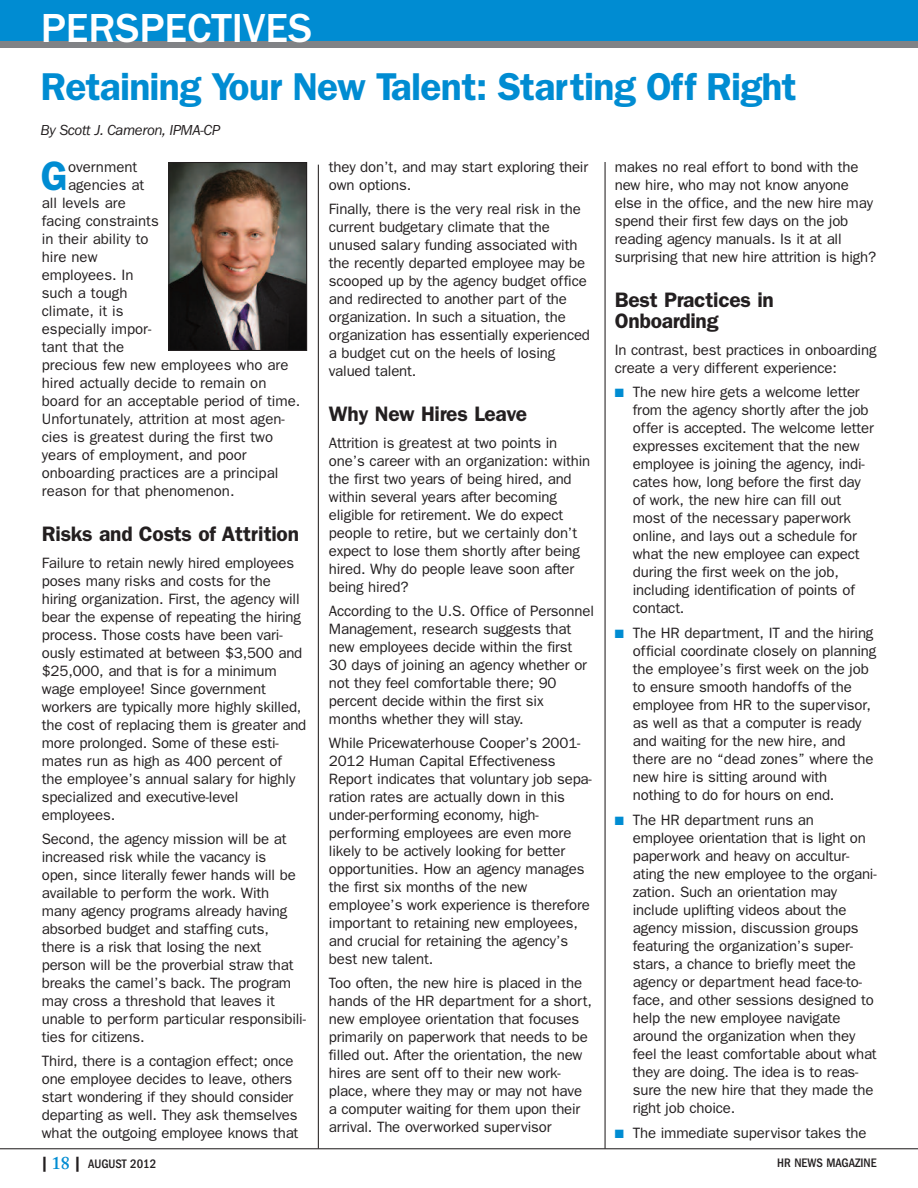
<style>
.page{position:relative;width:918px;height:1188px;background:#fff}
.page>*{position:absolute;margin:0;border:0;box-sizing:border-box;transform-origin:0 0}
.t1{font:500 42px "Franklin Gothic";color:#fff}
.t2{font:600 41.25px "Franklin Gothic";color:#008cd2}
.t3{font:600 39px "Franklin Gothic";letter-spacing:-.02em;color:#008cd2}
.t4{font:600 21px/21px "Franklin Gothic";letter-spacing:-.015em;color:#231f20}
.t5{font:15px/18px "Franklin Gothic";letter-spacing:-.01em;color:#231f20}
.t6{font:italic 15px "Franklin Gothic";letter-spacing:-.025em;color:#231f20}
.t7{font:500 condensed 12.75px "Franklin Gothic";color:#231f20}
.s1{color:#008cd2}
.s2{font-weight:600;font-size:15px}
.s3{font-family:"Adobe Caslon";font-weight:600;font-stretch:normal;font-size:18px;color:#008cd2}
</style>
<div class="page">
<hr style="left:915px;top:0;width:3px;height:44px;background:#008cd2">
<div style="left:0;top:0;width:917px;height:44px;background:#008cd2"></div>
<hr style="left:0;top:1148px;width:918px;height:1px;background:#231f20">
<div style="left:0;top:42px;width:917px;height:6px;background:#808285"></div>
<hr style="left:318px;top:165px;width:1px;height:983px;background:#231f20">
<hr style="left:605px;top:162px;width:1px;height:987px;background:#231f20">
<img style="left:170px;top:164px;width:135px;height:185px">
<div style="left:168px;top:162px;width:139px;height:189px;border:1px solid #231f20"></div>
<h1 class="t1" style="left:41px;top:14px;width:273px">PERSPECTIVES</h1>
<h3 class="t3" style="left:41px;top:64px;width:758px">Retaining Your New Talent: Starting Off Right</h3>
<p class="t6" style="left:41px;top:125px;width:181px">By Scott J. Cameron, IPMA-CP</p>
<h2 class="t2" style="left:41px;top:152px;width:29px">G</h2>
<p class="t5" style="left:68px;top:158px;width:71px">overnment</p>
<p class="t5" style="left:68px;top:176px;width:78px">agencies at</p>
<p class="t5" style="left:42px;top:194px;width:86px">all levels are</p>
<p class="t5" style="left:42px;top:212px;width:119px">facing constraints</p>
<p class="t5" style="left:42px;top:230px;width:108px">in their ability to</p>
<p class="t5" style="left:42px;top:248px;width:57px">hire new</p>
<p class="t5" style="left:42px;top:266px;width:93px">employees. In</p>
<p class="t5" style="left:42px;top:284px;width:87px">such a tough</p>
<p class="t5" style="left:42px;top:302px;width:83px">climate, it is</p>
<p class="t5" style="left:42px;top:320px;width:111px">especially impor-</p>
<p class="t5" style="left:42px;top:338px;width:84px">tant that the</p>
<p class="t5" style="left:42px;top:356px;width:248px">precious few new employees who are</p>
<p class="t5" style="left:42px;top:374px;width:226px">hired actually decide to remain on</p>
<p class="t5" style="left:42px;top:392px;width:260px">board for an acceptable period of time.</p>
<p class="t5" style="left:42px;top:410px;width:245px">Unfortunately, attrition at most agen-</p>
<p class="t5" style="left:42px;top:428px;width:233px">cies is greatest during the first two</p>
<p class="t5" style="left:42px;top:446px;width:206px">years of employment, and poor</p>
<p class="t5" style="left:42px;top:464px;width:238px">onboarding practices are a principal</p>
<p class="t5" style="left:42px;top:482px;width:194px">reason for that phenomenon.</p>
<h3 class="t4" style="left:42px;top:524px;width:259px">Risks and Costs of Attrition</h3>
<p class="t5" style="left:42px;top:554px;width:266px">Failure to retain newly hired employees poses many risks and costs for the hiring organization. First, the agency will bear the expense of repeating the hiring process. Those costs have been vari&shy;ously estimated at between $3,500 and $25,000, and that is for a minimum wage employee! Since government workers are typically more highly skilled, the cost of replacing them is greater and more prolonged. Some of these esti&shy;mates run as high as 400 percent of the employee’s annual salary for highly specialized and executive-level employees.</p>
<p class="t5" style="left:42px;top:830px;width:266px">Second, the agency mission will be at increased risk while the vacancy is open, since literally fewer hands will be available to perform the work. With many agency programs already having absorbed budget and staffing cuts, there is a risk that losing the next person will be the proverbial straw that breaks the camel’s back. The program may cross a threshold that leaves it unable to perform particular responsibili&shy;ties for citizens.</p>
<p class="t5" style="left:42px;top:1052px;width:258px">Third, there is a contagion effect; once one employee decides to leave, others start wondering if they should consider departing as well. They ask themselves what the outgoing employee knows that</p>
<p class="t5" style="left:329px;top:158px;width:261px">they don’t, and may start exploring their own options.</p>
<p class="t5" style="left:329px;top:200px;width:263px">Finally, there is the very real risk in the current budgetary climate that the unused salary funding associated with the recently departed employee may be scooped up by the agency budget office and redirected to another part of the organization. In such a situation, the organization has essentially experienced a budget cut on the heels of losing valued talent.</p>
<h3 class="t4" style="left:329px;top:404px;width:200px">Why New Hires Leave</h3>
<p class="t5" style="left:329px;top:434px;width:263px">Attrition is greatest at two points in one’s career with an organization: within the first two years of being hired, and within several years after becoming eligible for retirement. We do expect people to retire, but we certainly don’t expect to lose them shortly after being hired. Why do people leave soon after being hired?</p>
<p class="t5" style="left:329px;top:602px;width:267px">According to the U.S. Office of Personnel Management, research suggests that new employees decide within the first 30 days of joining an agency whether or not they feel comfortable there; 90 percent decide within the first six months whether they will stay.</p>
<p class="t5" style="left:329px;top:734px;width:264px">While Pricewaterhouse Cooper’s 2001- 2012 Human Capital Effectiveness Report indicates that voluntary job sepa&shy;ration rates are actually down in this under-performing economy, high&shy;performing employees are even more likely to be actively looking for better opportunities. How an agency manages the first six months of the new employee’s work experience is therefore important to retaining new employees, and crucial for retaining the agency’s best new talent.</p>
<p class="t5" style="left:329px;top:974px;width:265px">Too often, the new hire is placed in the hands of the HR department for a short, new employee orientation that focuses primarily on paperwork that needs to be filled out. After the orientation, the new hires are sent off to their new work&shy;place, where they may or may not have a computer waiting for them upon their arrival. The overworked supervisor</p>
<p class="t5" style="left:615px;top:158px;width:263px">makes no real effort to bond with the new hire, who may not know anyone else in the office, and the new hire may spend their first few days on the job reading agency manuals. Is it at all surprising that new hire attrition is high?</p>
<h3 class="t4" style="left:615px;top:290px;width:161px">Best Practices in<br>Onboarding</h3>
<p class="t5" style="left:615px;top:341px;width:263px">In contrast, best practices in onboarding create a very different experience:</p>
<p class="t5" style="left:633px;top:383px;width:242px;text-indent:-18px"><span class="s1">■</span> The new hire gets a welcome letter from the agency shortly after the job offer is accepted. The welcome letter expresses excitement that the new employee is joining the agency, indi&shy;cates how, long before the first day of work, the new hire can fill out most of the necessary paperwork online, and lays out a schedule for what the new employee can expect during the first week on the job, including identification of points of contact.</p>
<p class="t5" style="left:633px;top:624px;width:245px;text-indent:-18px"><span class="s1">■</span> The HR department, IT and the hiring official coordinate closely on planning the employee’s first week on the job to ensure smooth handoffs of the employee from HR to the supervisor, as well as that a computer is ready and waiting for the new hire, and there are no “dead zones” where the new hire is sitting around with nothing to do for hours on end.</p>
<p class="t5" style="left:633px;top:811px;width:245px;text-indent:-18px"><span class="s1">■</span> The HR department runs an employee orientation that is light on paperwork and heavy on accultur&shy;ating the new employee to the organi&shy;zation. Such an orientation may include uplifting videos about the agency mission, discussion groups featuring the organization’s super&shy;stars, a chance to briefly meet the agency or department head face-to&shy;face, and other sessions designed to help the new employee navigate around the organization when they feel the least comfortable about what they are doing. The idea is to reas&shy;sure the new hire that they made the right job choice.</p>
<p class="t5" style="left:615px;top:1124px;width:253px"><span class="s1">■</span> The immediate supervisor takes the</p>
<p class="t7" style="left:41px;top:1160px;width:117px"><span class="s2">|</span> <span class="s3">18</span> <span class="s2">|</span> AUGUST 2012</p>
<p class="t7" style="left:777px;top:1159px;width:101px">HR NEWS MAGAZINE</p>
</div>
